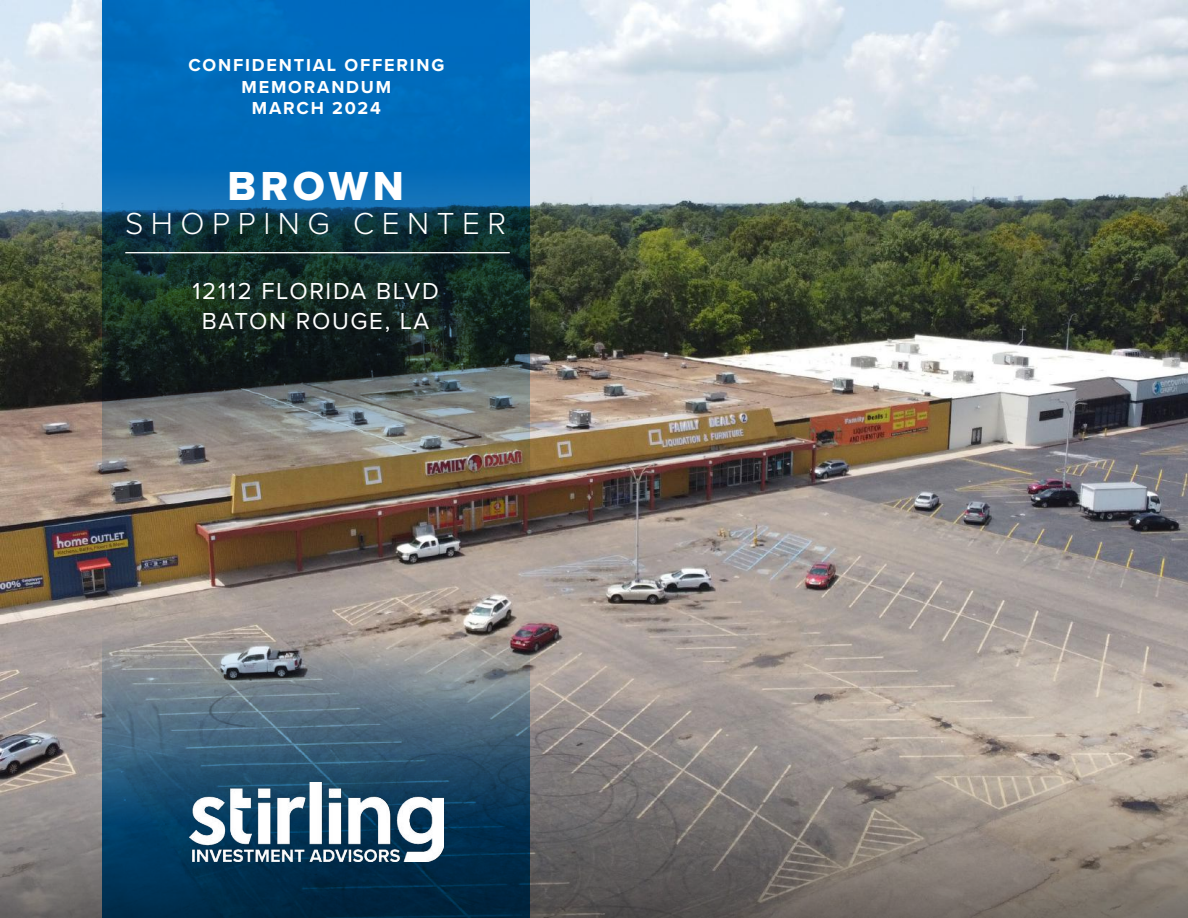
<style>
.page{position:relative;width:1188px;height:918px;background:#fff}
.page>*{position:absolute;margin:0;border:0;box-sizing:border-box;transform-origin:0 0}
.t1{font:42px "Proxima Nova Extrabld";letter-spacing:.11em;color:#fff}
.t2{font:300 31.5px "Proxima Nova";letter-spacing:.24em;color:#fff}
.t3{font:24px/30px "Proxima Nova";letter-spacing:.07em;color:#fff;text-align:center}
.t4{font:700 18px/21.6px "Proxima Nova";letter-spacing:.1em;color:#fff;text-align:center}
</style>
<div class="page">
<img style="left:1px;top:1px;width:1186px;height:752px">
<img style="left:103px;top:0;width:427px;height:500px">
<svg style="left:103px;top:634px;width:427px;height:119px;background:#707f8a"></svg>
<hr style="left:125px;top:252px;width:385px;height:1px;background:#fff">
<svg style="left:0;top:753px;width:1188px;height:165px;background:#61686d"></svg>
<img style="left:190px;top:783px;width:253px;height:79px">
<p class="t4" style="left:188px;top:54px;width:258px">CONFIDENTIAL OFFERING<br>MEMORANDUM<br>MARCH 2024</p>
<h1 class="t1" style="left:227px;top:154px;width:178px">BROWN</h1>
<h2 class="t2" style="left:125px;top:200px;width:383px">SHOPPING CENTER</h2>
<h3 class="t3" style="left:192px;top:274px;width:248px">12112 FLORIDA BLVD<br>BATON ROUGE, LA</h3>
</div>
